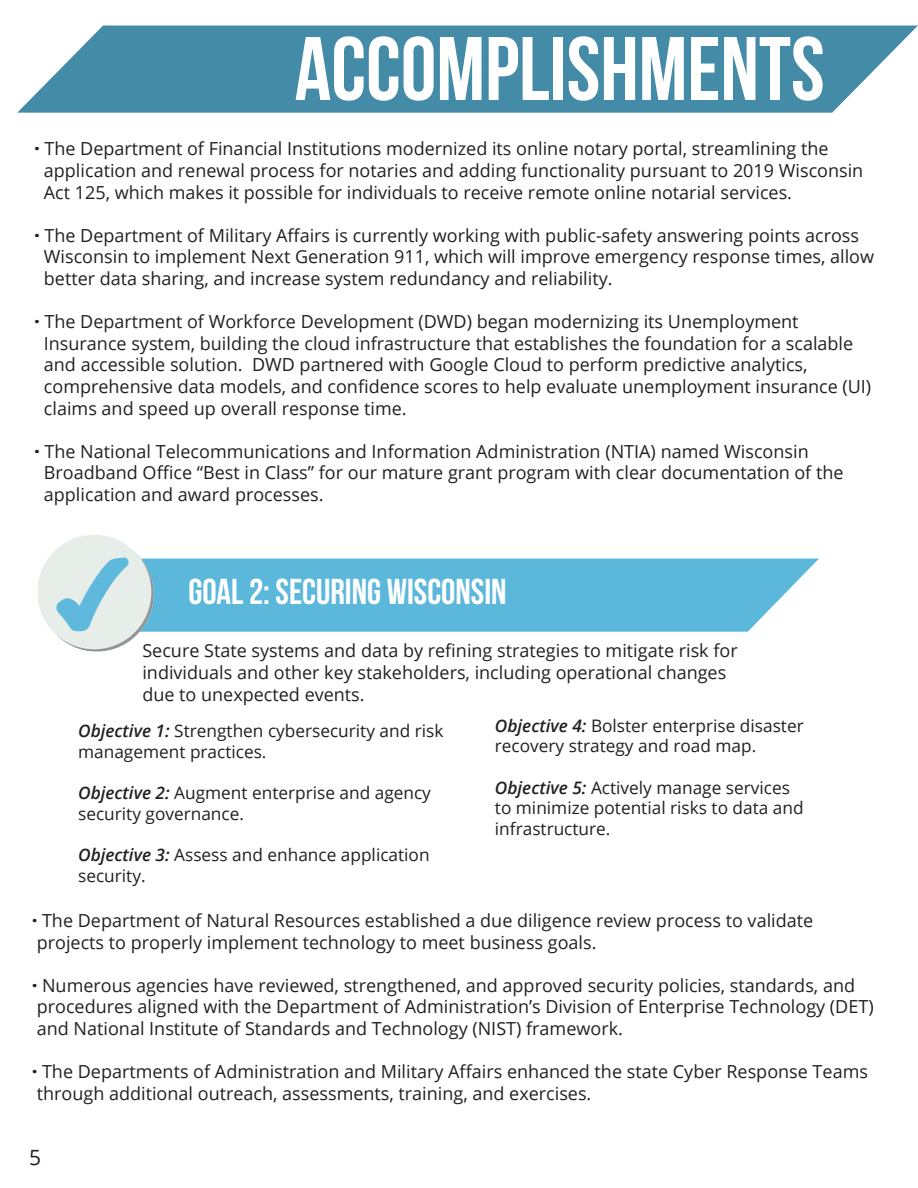
<style>
.page{position:relative;width:918px;height:1188px;background:#fff}
.page>*{position:absolute;margin:0;border:0;box-sizing:border-box;transform-origin:0 0}
.t1{font:700 90px "Bebas Neue";color:#fff}
.t2{font:700 36px "Bebas Neue";color:#fff}
.t3{font:21px "Open Sans";color:#231f20}
.t4{font:18px/21.6px "Open Sans";color:#231f20}
.t5{font:17.25px/20.7px "Open Sans";color:#231f20}
.s1{font-weight:800}
.s2{font-weight:600;font-style:italic}
</style>
<div class="page">
<svg style="left:17px;top:25px;width:901px;height:88px;background:#5797b1"></svg>
<div style="left:156px;top:559px;width:663px;height:73px;background:#5cb8db"></div>
<img style="left:39px;top:535px;width:117px;height:117px">
<p class="t1" style="left:295px;top:20px;width:532px">ACCOMPLISHMENTS</p>
<p class="t4" style="left:35px;top:138px;width:796px"><span class="s1">·</span> The Department of Financial Institutions modernized its online notary portal, streamlining the</p>
<p class="t4" style="left:44px;top:159px;width:821px">application and renewal process for notaries and adding functionality pursuant to 2019 Wisconsin</p>
<p class="t4" style="left:44px;top:181px;width:750px">Act 125, which makes it possible for individuals to receive remote online notarial services.</p>
<p class="t4" style="left:35px;top:224px;width:826px"><span class="s1">·</span> The Department of Military Affairs is currently working with public-safety answering points across</p>
<p class="t4" style="left:44px;top:246px;width:832px">Wisconsin to implement Next Generation 911, which will improve emergency response times, allow</p>
<p class="t4" style="left:44px;top:267px;width:570px">better data sharing, and increase system redundancy and reliability.</p>
<p class="t4" style="left:35px;top:310px;width:766px"><span class="s1">·</span> The Department of Workforce Development (DWD) began modernizing its Unemployment</p>
<p class="t4" style="left:44px;top:332px;width:811px">Insurance system, building the cloud infrastructure that establishes the foundation for a scalable</p>
<p class="t4" style="left:44px;top:354px;width:765px">and accessible solution. DWD partnered with Google Cloud to perform predictive analytics,</p>
<p class="t4" style="left:44px;top:375px;width:829px">comprehensive data models, and confidence scores to help evaluate unemployment insurance (UI)</p>
<p class="t4" style="left:44px;top:397px;width:364px">claims and speed up overall response time.</p>
<p class="t4" style="left:35px;top:440px;width:776px"><span class="s1">·</span> The National Telecommunications and Information Administration (NTIA) named Wisconsin</p>
<p class="t4" style="left:44px;top:462px;width:801px">Broadband Office “Best in Class” for our mature grant program with clear documentation of the</p>
<p class="t4" style="left:44px;top:483px;width:281px">application and award processes.</p>
<p class="t2" style="left:188px;top:572px;width:320px">GOAL 2: SECURING WISCONSIN</p>
<p class="t4" style="left:142px;top:640px;width:597px">Secure State systems and data by refining strategies to mitigate risk for individuals and other key stakeholders, including operational changes</p>
<p class="t4" style="left:142px;top:683px;width:224px">due to unexpected events.</p>
<p class="t5" style="left:78px;top:720px;width:367px"><span class="s2">Objective 1:</span> Strengthen cybersecurity and risk management practices.</p>
<p class="t5" style="left:78px;top:782px;width:354px"><span class="s2">Objective 2:</span> Augment enterprise and agency security governance.</p>
<p class="t5" style="left:78px;top:844px;width:353px"><span class="s2">Objective 3:</span> Assess and enhance application security.</p>
<p class="t5" style="left:495px;top:714px;width:310px"><span class="s2">Objective 4:</span> Bolster enterprise disaster recovery strategy and road map.</p>
<p class="t5" style="left:495px;top:777px;width:310px"><span class="s2">Objective 5:</span> Actively manage services to minimize potential risks to data and infrastructure.</p>
<p class="t4" style="left:32px;top:909px;width:783px"><span class="s1">·</span> The Department of Natural Resources established a due diligence review process to validate</p>
<p class="t4" style="left:37px;top:931px;width:561px">projects to properly implement technology to meet business goals.</p>
<p class="t4" style="left:32px;top:974px;width:824px"><span class="s1">·</span> Numerous agencies have reviewed, strengthened, and approved security policies, standards, and</p>
<p class="t4" style="left:37px;top:996px;width:838px">procedures aligned with the Department of Administration’s Division of Enterprise Technology (DET)</p>
<p class="t4" style="left:37px;top:1017px;width:588px">and National Institute of Standards and Technology (NIST) framework.</p>
<p class="t4" style="left:32px;top:1060px;width:837px"><span class="s1">·</span> The Departments of Administration and Military Affairs enhanced the state Cyber Response Teams</p>
<p class="t4" style="left:37px;top:1082px;width:556px">through additional outreach, assessments, training, and exercises.</p>
<p class="t3" style="left:29px;top:1143px;width:14px">5</p>
</div>
